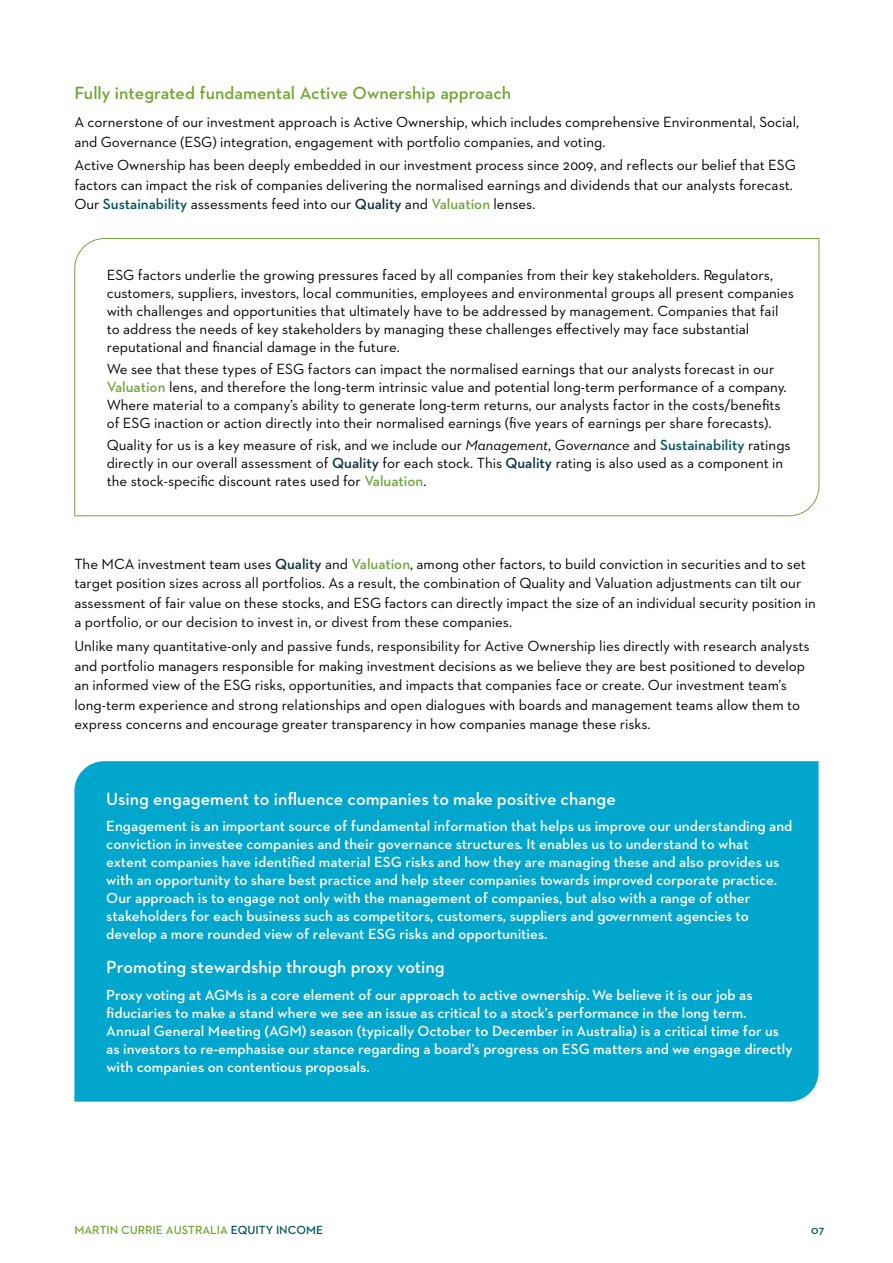
<style>
.page{position:relative;width:893px;height:1263px;background:#fff}
.page>*{position:absolute;margin:0;border:0;box-sizing:border-box;transform-origin:0 0}
.t1{font:600 18px "Neutraface 2 Text";color:#fff}
.t2{font:600 18px "Neutraface 2 Text";color:#73a534}
.t3{font:15px/19.5px "Neutraface 2 Text";color:#000}
.t4{font:600 15px/18px "Neutraface 2 Text";color:#fff}
.t5{font:600 12px "Neutraface 2 Text";color:#73a534}
.t6{font:600 12px "Neutraface 2 Text";color:#025553}
.s1{font-weight:600;color:#025553}
.s2{font-weight:600;color:#0d2d3d}
.s3{font-weight:600;color:#72a541}
.s4{font-style:italic}
.s5{font-weight:600;color:#045654}
.s6{font-weight:600;color:#0c2d3d}
.s7{color:#005553}
</style>
<div class="page">
<svg style="left:74px;top:238px;width:745px;height:278px"></svg>
<div style="left:74px;top:761px;width:745px;height:341px;background:#00a6cb"></div>
<p class="t2" style="left:74px;top:82px;width:438px">Fully integrated fundamental Active Ownership approach</p>
<p class="t3" style="left:74px;top:112px;width:726px">A cornerstone of our investment approach is Active Ownership, which includes comprehensive Environmental, Social, and Governance (ESG) integration, engagement with portfolio companies, and voting.</p>
<p class="t3" style="left:74px;top:155px;width:723px">Active Ownership has been deeply embedded in our investment process since 2009, and reflects our belief that ESG factors can impact the risk of companies delivering the normalised earnings and dividends that our analysts forecast.<br>Our <span class="s1">Sustainability</span> assessments feed into our <span class="s2">Quality</span> and <span class="s3">Valuation</span> lenses.</p>
<p class="t3" style="left:107px;top:265px;width:689px;line-height:18px">ESG factors underlie the growing pressures faced by all companies from their key stakeholders. Regulators, customers, suppliers, investors, local communities, employees and environmental groups all present companies with challenges and opportunities that ultimately have to be addressed by management. Companies that fail to address the needs of key stakeholders by managing these challenges effectively may face substantial reputational and financial damage in the future.</p>
<p class="t3" style="left:107px;top:360px;width:681px;line-height:18px">We see that these types of ESG factors can impact the normalised earnings that our analysts forecast in our <span class="s3">Valuation</span> lens, and therefore the long-term intrinsic value and potential long-term performance of a company.<br>Where material to a company’s ability to generate long-term returns, our analysts factor in the costs/benefits of ESG inaction or action directly into their normalised earnings (five years of earnings per share forecasts).</p>
<p class="t3" style="left:107px;top:436px;width:686px;line-height:18px">Quality for us is a key measure of risk, and we include our <span class="s4">Management</span>, <span class="s4">Governance</span> and <span class="s5">Sustainability</span> ratings directly in our overall assessment of <span class="s6">Quality</span> for each stock. This <span class="s6">Quality</span> rating is also used as a component in the stock-specific discount rates used for <span class="s3">Valuation</span>.</p>
<p class="t3" style="left:74px;top:554px;width:743px">The MCA investment team uses <span class="s2">Quality</span> and <span class="s3">Valuation</span>, among other factors, to build conviction in securities and to set target position sizes across all portfolios. As a result, the combination of Quality and Valuation adjustments can tilt our assessment of fair value on these stocks, and ESG factors can directly impact the size of an individual security position in a portfolio, or our decision to invest in, or divest from these companies.</p>
<p class="t3" style="left:74px;top:636px;width:737px">Unlike many quantitative-only and passive funds, responsibility for Active Ownership lies directly with research analysts and portfolio managers responsible for making investment decisions as we believe they are best positioned to develop an informed view of the ESG risks, opportunities, and impacts that companies face or create. Our investment team’s long-term experience and strong relationships and open dialogues with boards and management teams allow them to express concerns and encourage greater transparency in how companies manage these risks.</p>
<p class="t1" style="left:106px;top:787px;width:511px">Using engagement to influence companies to make positive change</p>
<p class="t4" style="left:106px;top:817px;width:688px">Engagement is an important source of fundamental information that helps us improve our understanding and conviction in investee companies and their governance structures. It enables us to understand to what extent companies have identified material ESG risks and how they are managing these and also provides us with an opportunity to share best practice and help steer companies towards improved corporate practice.<br>Our approach is to engage not only with the management of companies, but also with a range of other stakeholders for each business such as competitors, customers, suppliers and government agencies to develop a more rounded view of relevant ESG risks and opportunities.</p>
<p class="t1" style="left:106px;top:956px;width:340px">Promoting stewardship through proxy voting</p>
<p class="t4" style="left:106px;top:986px;width:688px">Proxy voting at AGMs is a core element of our approach to active ownership. We believe it is our job as fiduciaries to make a stand where we see an issue as critical to a stock’s performance in the long term.<br>Annual General Meeting (AGM) season (typically October to December in Australia) is a critical time for us as investors to re-emphasise our stance regarding a board’s progress on ESG matters and we engage directly with companies on contentious proposals.</p>
<p class="t5" style="left:74px;top:1222px;width:250px">MARTIN CURRIE AUSTRALIA <span class="s7">EQUITY INCOME</span></p>
<p class="t6" style="left:811px;top:1222px;width:15px">07</p>
</div>
